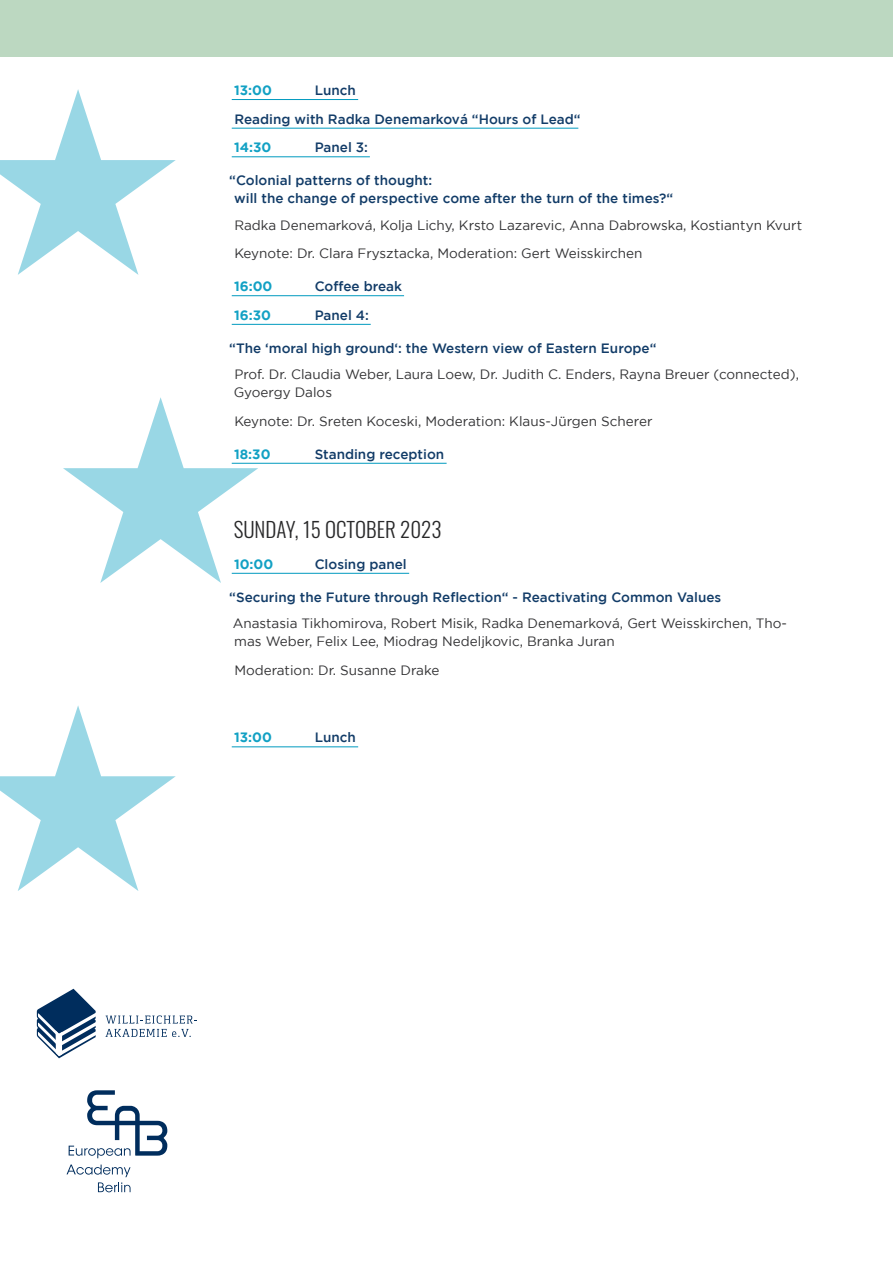
<style>
.page{position:relative;width:893px;height:1263px;background:#fff}
.page>*{position:absolute;margin:0;border:0;box-sizing:border-box;transform-origin:0 0}
.t1{font:300 21px "Oswald";color:#282829}
.t2{font:13.5px/18px "Gotham";color:#323234}
.t3{font:500 13.5px/28.7px "Gotham";color:#123c68}
.t4{font:700 13.5px "Gotham";color:#12a1c4}
</style>
<div class="page">
<div style="left:0;top:0;width:893px;height:57px;background:#bcd8c1"></div>
<svg style="left:0;top:89px;width:258px;height:1104px"></svg>
<svg style="left:105px;top:1015px;width:92px;height:22px"></svg>
<svg style="left:37px;top:989px;width:59px;height:69px"></svg>
<svg style="left:67px;top:1164px;width:64px;height:28px"></svg>
<svg style="left:69px;top:1090px;width:98px;height:68px"></svg>
<hr style="left:232px;top:99px;width:126px;height:1px;background:#009abf">
<hr style="left:232px;top:128px;width:346px;height:1px;background:#009abf">
<hr style="left:232px;top:156px;width:138px;height:1px;background:#009abf">
<hr style="left:232px;top:295px;width:172px;height:1px;background:#009abf">
<hr style="left:232px;top:324px;width:139px;height:1px;background:#009abf">
<hr style="left:232px;top:463px;width:215px;height:1px;background:#009abf">
<hr style="left:232px;top:573px;width:177px;height:1px;background:#009abf">
<hr style="left:232px;top:746px;width:126px;height:1px;background:#009abf">
<p class="t3" style="left:234px;top:75px;width:348px;text-indent:80px">Lunch<br>Reading with Radka Denemarková “Hours of Lead“</p>
<p class="t4" style="left:234px;top:140px;width:39px">14:30</p>
<p class="t3" style="left:315px;top:133px;width:55px">Panel 3:</p>
<p class="t3" style="left:234px;top:171px;width:440px;line-height:18px;text-indent:-5px">“Colonial patterns of thought:<br>will the change of perspective come after the turn of the times?“</p>
<p class="t2" style="left:234px;top:210px;width:569px;line-height:28.7px">Radka Denemarková, Kolja Lichy, Krsto Lazarevic, Anna Dabrowska, Kostiantyn Kvurt<br>Keynote: Dr. Clara Frysztacka, Moderation: Gert Weisskirchen</p>
<p class="t4" style="left:234px;top:278px;width:40px">16:00</p>
<p class="t3" style="left:315px;top:272px;width:89px">Coffee break</p>
<p class="t4" style="left:234px;top:307px;width:38px">16:30</p>
<p class="t3" style="left:315px;top:300px;width:56px">Panel 4:</p>
<p class="t3" style="left:229px;top:333px;width:429px">“The ‘moral high ground‘: the Western view of Eastern Europe“</p>
<p class="t2" style="left:234px;top:365px;width:567px">Prof. Dr. Claudia Weber, Laura Loew, Dr. Judith C. Enders, Rayna Breuer (connected),<br>Gyoergy Dalos</p>
<p class="t2" style="left:234px;top:412px;width:420px">Keynote: Dr. Sreten Koceski, Moderation: Klaus-Jürgen Scherer</p>
<p class="t4" style="left:234px;top:446px;width:38px">18:30</p>
<p class="t3" style="left:315px;top:439px;width:131px">Standing reception</p>
<p class="t4" style="left:234px;top:82px;width:39px">13:00</p>
<h1 class="t1" style="left:234px;top:511px;width:209px">SUNDAY, 15 OCTOBER 2023</h1>
<p class="t4" style="left:234px;top:556px;width:41px">10:00</p>
<p class="t3" style="left:315px;top:549px;width:94px">Closing panel</p>
<p class="t3" style="left:229px;top:582px;width:493px">“Securing the Future through Reflection“ - Reactivating Common Values</p>
<p class="t2" style="left:233px;top:614px;width:556px">Anastasia Tikhomirova, Robert Misik, Radka Denemarková, Gert Weisskirchen, Tho&shy;mas Weber, Felix Lee, Miodrag Nedeljkovic, Branka Juran</p>
<p class="t2" style="left:234px;top:661px;width:206px">Moderation: Dr. Susanne Drake</p>
<p class="t4" style="left:234px;top:730px;width:39px">13:00</p>
<p class="t3" style="left:315px;top:723px;width:43px">Lunch</p>
</div>
